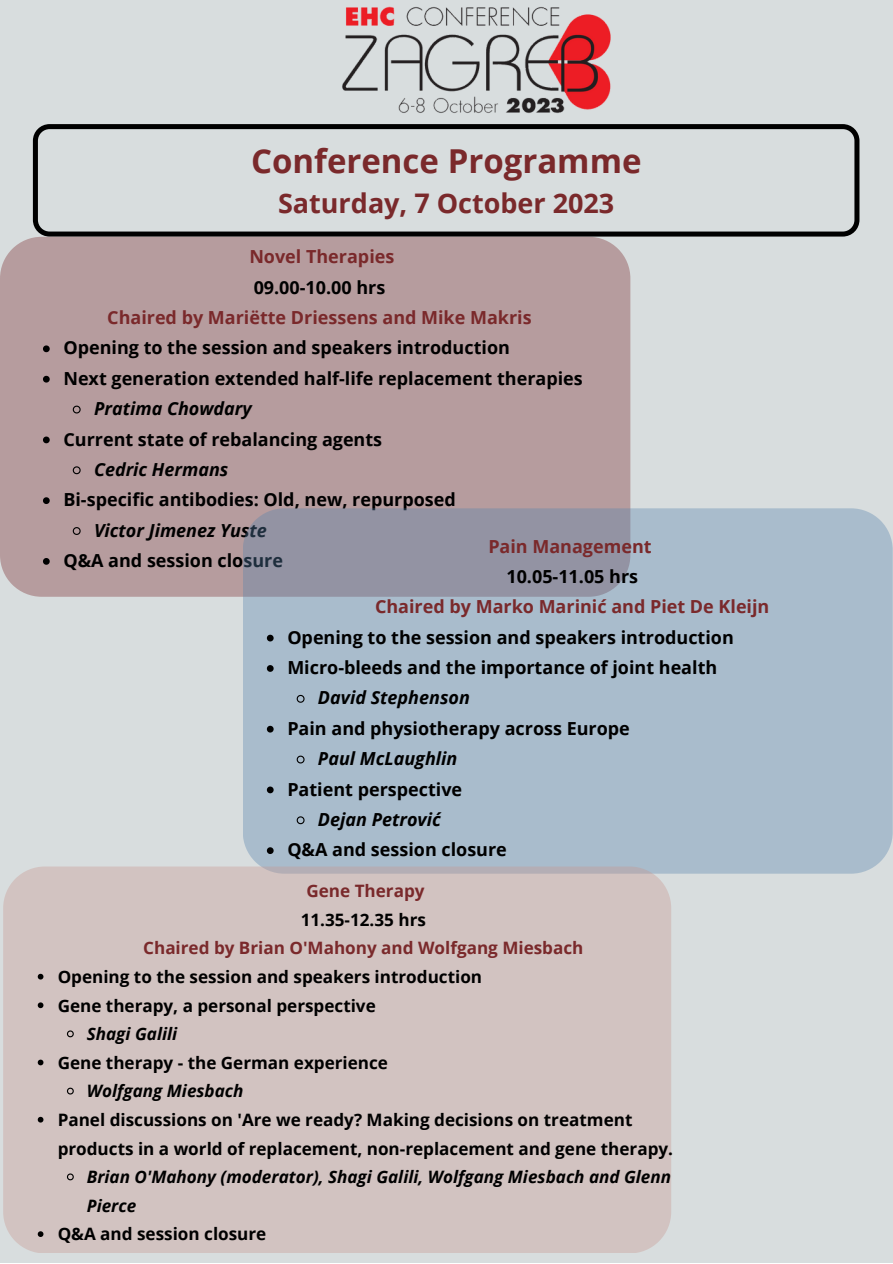
<style>
.page{position:relative;width:893px;height:1264px;background:#fff}
.page>*{position:absolute;margin:0;border:0;box-sizing:border-box;transform-origin:0 0}
.t1{font:700 33px "Open Sans";color:#7a292b}
.t2{font:700 27px "Open Sans";color:#7a292b}
.t3{font:700 18px "Open Sans";color:#000}
.t4{font:700 18px "Open Sans";color:#7a292b}
.t5{font:italic 700 18px "Open Sans";color:#000}
.t6{font:700 17.1px/28.7px "Open Sans";color:#000}
.t7{font:italic 700 17.1px/28.7px "Open Sans";color:#000}
.t8{font:700 17.1px "Open Sans";color:#7a292b}
</style>
<div class="page">
<div style="left:0;top:0;width:892px;height:1262px;background:#d8ddde"></div>
<img style="left:342px;top:6px;width:269px;height:107px">
<svg style="left:33px;top:124px;width:826px;height:112px"></svg>
<div style="left:0;top:237px;width:630px;height:359px;background:#b69c9e"></div>
<svg style="left:43px;top:345px;width:7px;height:7px"></svg>
<svg style="left:43px;top:376px;width:7px;height:6px"></svg>
<svg style="left:72px;top:405px;width:9px;height:9px"></svg>
<svg style="left:43px;top:436px;width:7px;height:7px"></svg>
<svg style="left:72px;top:465px;width:9px;height:10px"></svg>
<svg style="left:43px;top:497px;width:7px;height:7px"></svg>
<svg style="left:72px;top:526px;width:9px;height:10px"></svg>
<svg style="left:43px;top:558px;width:7px;height:6px"></svg>
<svg style="left:243px;top:508px;width:649px;height:365px;background:#a6b6c6"></svg>
<svg style="left:267px;top:634px;width:6px;height:7px"></svg>
<svg style="left:267px;top:665px;width:6px;height:7px"></svg>
<svg style="left:296px;top:694px;width:9px;height:9px"></svg>
<svg style="left:267px;top:725px;width:6px;height:7px"></svg>
<svg style="left:296px;top:754px;width:9px;height:10px"></svg>
<svg style="left:267px;top:786px;width:6px;height:7px"></svg>
<svg style="left:296px;top:815px;width:9px;height:10px"></svg>
<svg style="left:267px;top:847px;width:6px;height:7px"></svg>
<div style="left:3px;top:866px;width:668px;height:387px;background:#d2c3c1"></div>
<svg style="left:38px;top:973px;width:5px;height:6px"></svg>
<svg style="left:38px;top:1002px;width:5px;height:6px"></svg>
<svg style="left:66px;top:1029px;width:9px;height:9px"></svg>
<svg style="left:38px;top:1059px;width:5px;height:6px"></svg>
<svg style="left:66px;top:1086px;width:9px;height:9px"></svg>
<svg style="left:38px;top:1116px;width:5px;height:6px"></svg>
<svg style="left:66px;top:1172px;width:9px;height:9px"></svg>
<svg style="left:38px;top:1231px;width:5px;height:5px"></svg>
<p class="t1" style="left:251px;top:138px;width:392px">Conference Programme</p>
<p class="t2" style="left:278px;top:184px;width:338px">Saturday, 7 October 2023</p>
<p class="t4" style="left:249px;top:244px;width:146px">Novel Therapies</p>
<p class="t3" style="left:254px;top:274px;width:133px">09.00-10.00 hrs</p>
<p class="t4" style="left:107px;top:305px;width:426px">Chaired by Mariëtte Driessens and Mike Makris</p>
<p class="t3" style="left:63px;top:335px;width:448px">Opening to the session and speakers introduction</p>
<p class="t3" style="left:63px;top:365px;width:521px">Next generation extended half-life replacement therapies</p>
<p class="t5" style="left:94px;top:396px;width:159px">Pratima Chowdary</p>
<p class="t3" style="left:63px;top:426px;width:320px">Current state of rebalancing agents</p>
<p class="t5" style="left:94px;top:456px;width:136px">Cedric Hermans</p>
<p class="t3" style="left:63px;top:487px;width:394px">Bi-specific antibodies: Old, new, repurposed</p>
<p class="t5" style="left:94px;top:517px;width:174px">Victor Jimenez Yuste</p>
<p class="t3" style="left:63px;top:548px;width:221px">Q&amp;A and session closure</p>
<p class="t4" style="left:488px;top:533px;width:165px">Pain Management</p>
<p class="t3" style="left:506px;top:563px;width:133px">10.05-11.05 hrs</p>
<p class="t4" style="left:375px;top:594px;width:396px">Chaired by Marko Marinić and Piet De Kleijn</p>
<p class="t3" style="left:287px;top:624px;width:448px">Opening to the session and speakers introduction</p>
<p class="t3" style="left:287px;top:655px;width:431px">Micro-bleeds and the importance of joint health</p>
<p class="t5" style="left:318px;top:685px;width:153px">David Stephenson</p>
<p class="t3" style="left:287px;top:715px;width:344px">Pain and physiotherapy across Europe</p>
<p class="t5" style="left:318px;top:746px;width:141px">Paul McLaughlin</p>
<p class="t3" style="left:287px;top:776px;width:176px">Patient perspective</p>
<p class="t5" style="left:318px;top:806px;width:124px">Dejan Petrović</p>
<p class="t3" style="left:287px;top:837px;width:221px">Q&amp;A and session closure</p>
<p class="t8" style="left:306px;top:878px;width:120px">Gene Therapy</p>
<p class="t6" style="left:301px;top:904px;width:127px">11.35-12.35 hrs</p>
<p class="t8" style="left:143px;top:936px;width:441px">Chaired by Brian O'Mahony and Wolfgang Miesbach</p>
<p class="t6" style="left:58px;top:962px;width:426px">Opening to the session and speakers introduction</p>
<p class="t6" style="left:58px;top:990px;width:319px">Gene therapy, a personal perspective</p>
<p class="t7" style="left:87px;top:1019px;width:92px">Shagi Galili</p>
<p class="t6" style="left:58px;top:1047px;width:332px">Gene therapy - the German experience</p>
<p class="t7" style="left:87px;top:1076px;width:158px">Wolfgang Miesbach</p>
<p class="t6" style="left:58px;top:1104px;width:617px">Panel discussions on 'Are we ready? Making decisions on treatment products in a world of replacement, non-replacement and gene therapy.</p>
<p class="t7" style="left:87px;top:1162px;width:586px">Brian O'Mahony (moderator), Shagi Galili, Wolfgang Miesbach and Glenn<br>Pierce</p>
<p class="t6" style="left:58px;top:1219px;width:210px">Q&amp;A and session closure</p>
</div>
